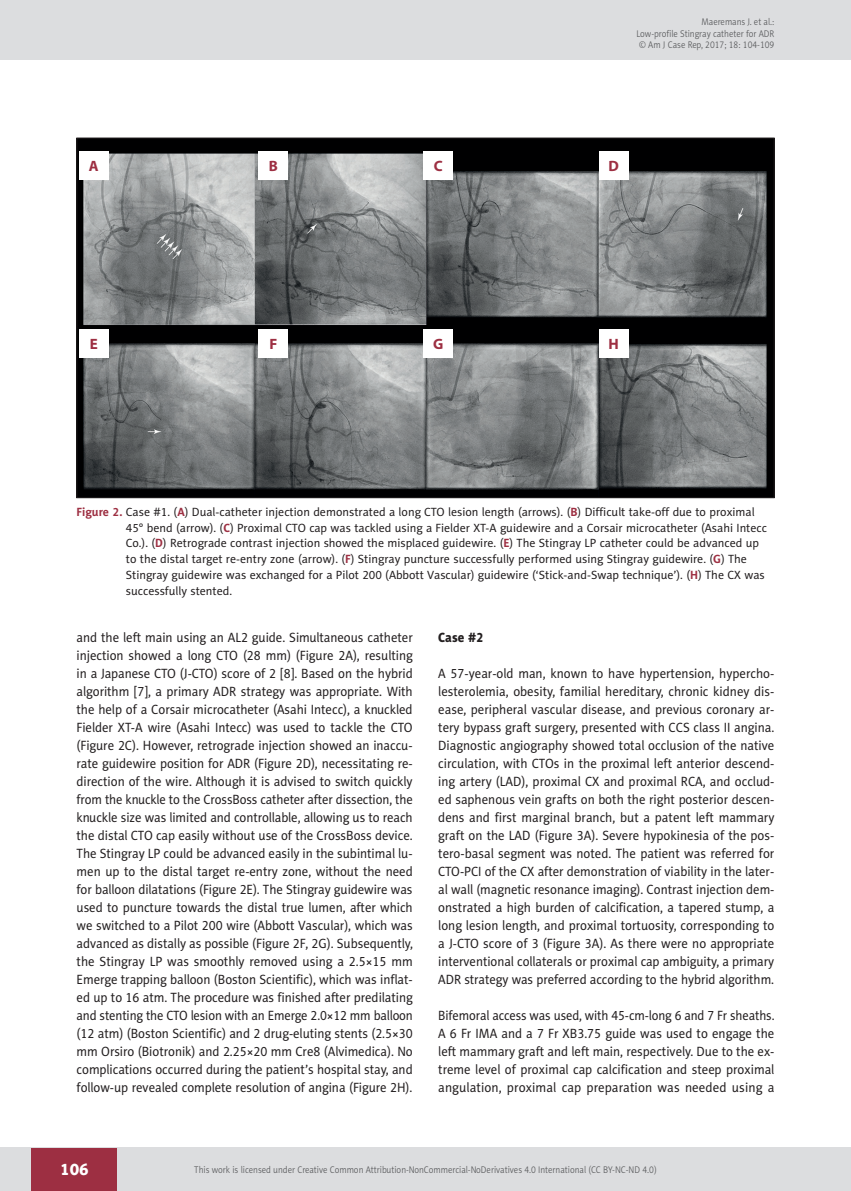
<style>
.page{position:relative;width:851px;height:1191px;background:#fff}
.page>*{position:absolute;margin:0;border:0;box-sizing:border-box;transform-origin:0 0}
.t1{font:16.5px "Naomi Sans EFN Heavy";color:#fff}
.t2{font:700 15px "Myriad Pro";color:#9d2f42}
.AJCR_Body{font:13.5px/18px "Naomi Sans EFN";letter-spacing:-.005em;color:#231f20;text-align:justify;scale:.95 1}
.AJCR_Body-2{font:13.5px/18px "Naomi Sans EFN";letter-spacing:-.005em;color:#231f20;text-align:justify;scale:.93 1}
.AJCR_Headline_2{font:13.5px "Naomi Sans EFN Heavy";color:#231f20;scale:.95 1}
.AJCR_Rycina_tytul{font:12px/15.8px "Naomi Sans EFN";color:#231f20}
.AJCR_pagina_zywa{font:9.75px/11.2px "Naomi Sans EFN Light";color:#57585a;text-align:right;scale:.9 1}
.AJCR_pagina_sygnatur{font:9.75px "Naomi Sans EFN Light";color:#57585a;scale:.9 1}
.s1{font-weight:700;color:#9d2f42}
</style>
<div class="page">
<img style="left:79px;top:140px;width:693px;height:356px">
<div style="left:79px;top:152px;width:29px;height:28px;background:#fff"></div>
<div style="left:79px;top:329px;width:29px;height:28px;background:#fff"></div>
<div style="left:259px;top:152px;width:29px;height:28px;background:#fff"></div>
<div style="left:259px;top:329px;width:29px;height:28px;background:#fff"></div>
<div style="left:423px;top:152px;width:30px;height:28px;background:#fff"></div>
<div style="left:423px;top:329px;width:30px;height:28px;background:#fff"></div>
<div style="left:599px;top:152px;width:29px;height:28px;background:#fff"></div>
<div style="left:599px;top:329px;width:29px;height:28px;background:#fff"></div>
<div style="left:0;top:1148px;width:850px;height:43px;background:#dcdddf"></div>
<div style="left:32px;top:1147px;width:85px;height:43px;background:#9d2f42"></div>
<div style="left:0;top:0;width:850px;height:60px;background:#dcdddf"></div>
<hr style="left:850px;top:0;width:1px;height:60px;background:#dcdddf">
<p class="t2" style="left:89px;top:157px;width:11px">A</p>
<p class="t2" style="left:90px;top:334px;width:10px">E</p>
<p class="t2" style="left:269px;top:157px;width:11px">B</p>
<p class="t2" style="left:269px;top:334px;width:9px">F</p>
<p class="t2" style="left:433px;top:157px;width:10px">C</p>
<p class="t2" style="left:433px;top:334px;width:12px">G</p>
<p class="AJCR_pagina_zywa" style="left:636px;top:16px;width:155px">Maeremans J. et al.:<br>Low-profile Stingray catheter for ADR</p>
<p class="AJCR_pagina_sygnatur" style="left:639px;top:39px;width:152px">© Am J Case Rep, 2017; 18: 104-109</p>
<p class="t2" style="left:608px;top:157px;width:12px">D</p>
<p class="t2" style="left:608px;top:334px;width:12px">H</p>
<p class="AJCR_Rycina_tytul" style="left:126px;top:504px;width:642px;text-indent:-49px"><span class="s1">Figure 2.</span> Case #1. (<span class="s1">A</span>) Dual-catheter injection demonstrated a long CTO lesion length (arrows). (<span class="s1">B</span>) Difficult take-off due to proximal 45° bend (arrow). (<span class="s1">C</span>) Proximal CTO cap was tackled using a Fielder XT-A guidewire and a Corsair microcatheter (Asahi Intecc Co.). (<span class="s1">D</span>) Retrograde contrast injection showed the misplaced guidewire. (<span class="s1">E</span>) The Stingray LP catheter could be advanced up to the distal target re-entry zone (arrow). (<span class="s1">F</span>) Stingray puncture successfully performed using Stingray guidewire. (<span class="s1">G</span>) The Stingray guidewire was exchanged for a Pilot 200 (Abbott Vascular) guidewire (‘Stick-and-Swap technique’). (<span class="s1">H</span>) The CX was successfully stented.</p>
<p class="AJCR_Body" style="left:77px;top:628px;width:355px">and the left main using an AL2 guide. Simultaneous catheter injection showed a long CTO (28 mm) (Figure 2A), resulting in a Japanese CTO (J-CTO) score of 2 [8]. Based on the hybrid algorithm [7], a primary ADR strategy was appropriate. With the help of a Corsair microcatheter (Asahi Intecc), a knuckled Fielder XT-A wire (Asahi Intecc) was used to tackle the CTO (Figure 2C). However, retrograde injection showed an inaccu&shy;rate guidewire position for ADR (Figure 2D), necessitating re&shy;direction of the wire. Although it is advised to switch quickly from the knuckle to the CrossBoss catheter after dissection, the knuckle size was limited and controllable, allowing us to reach the distal CTO cap easily without use of the CrossBoss device.<br>The Stingray LP could be advanced easily in the subintimal lu&shy;men up to the distal target re-entry zone, without the need for balloon dilatations (Figure 2E). The Stingray guidewire was used to puncture towards the distal true lumen, after which we switched to a Pilot 200 wire (Abbott Vascular), which was advanced as distally as possible (Figure 2F, 2G). Subsequently, the Stingray LP was smoothly removed using a 2.5×15 mm Emerge trapping balloon (Boston Scientific), which was inflat&shy;ed up to 16 atm. The procedure was finished after predilating and stenting the CTO lesion with an Emerge 2.0×12 mm balloon (12 atm) (Boston Scientific) and 2 drug-eluting stents (2.5×30 mm Orsiro (Biotronik) and 2.25×20 mm Cre8 (Alvimedica). No complications occurred during the patient’s hospital stay, and follow-up revealed complete resolution of angina (Figure 2H).</p>
<p class="AJCR_Headline_2" style="left:438px;top:629px;width:49px">Case #2</p>
<p class="AJCR_Body" style="left:438px;top:664px;width:355px">A 57-year-old man, known to have hypertension, hypercho&shy;lesterolemia, obesity, familial hereditary, chronic kidney dis&shy;ease, peripheral vascular disease, and previous coronary ar&shy;tery bypass graft surgery, presented with CCS class II angina.<br>Diagnostic angiography showed total occlusion of the native circulation, with CTOs in the proximal left anterior descend&shy;ing artery (LAD), proximal CX and proximal RCA, and occlud&shy;ed saphenous vein grafts on both the right posterior descen&shy;dens and first marginal branch, but a patent left mammary graft on the LAD (Figure 3A). Severe hypokinesia of the pos&shy;tero-basal segment was noted. The patient was referred for CTO-PCI of the CX after demonstration of viability in the later&shy;al wall (magnetic resonance imaging). Contrast injection dem&shy;onstrated a high burden of calcification, a tapered stump, a long lesion length, and proximal tortuosity, corresponding to a J-CTO score of 3 (Figure 3A). As there were no appropriate interventional collaterals or proximal cap ambiguity, a primary ADR strategy was preferred according to the hybrid algorithm.</p>
<p class="AJCR_Body-2" style="left:438px;top:1006px;width:363px">Bifemoral access was used, with 45-cm-long 6 and 7 Fr sheaths.<br>A 6 Fr IMA and a 7 Fr XB3.75 guide was used to engage the left mammary graft and left main, respectively. Due to the ex&shy;treme level of proximal cap calcification and steep proximal angulation, proximal cap preparation was needed using a</p>
<p class="t1" style="left:60px;top:1159px;width:30px">106</p>
<p class="AJCR_pagina_zywa" style="left:194px;top:1164px;width:515px">This work is licensed under Creative Common Attribution-NonCommercial-NoDerivatives 4.0 International (CC BY-NC-ND 4.0)</p>
</div>
